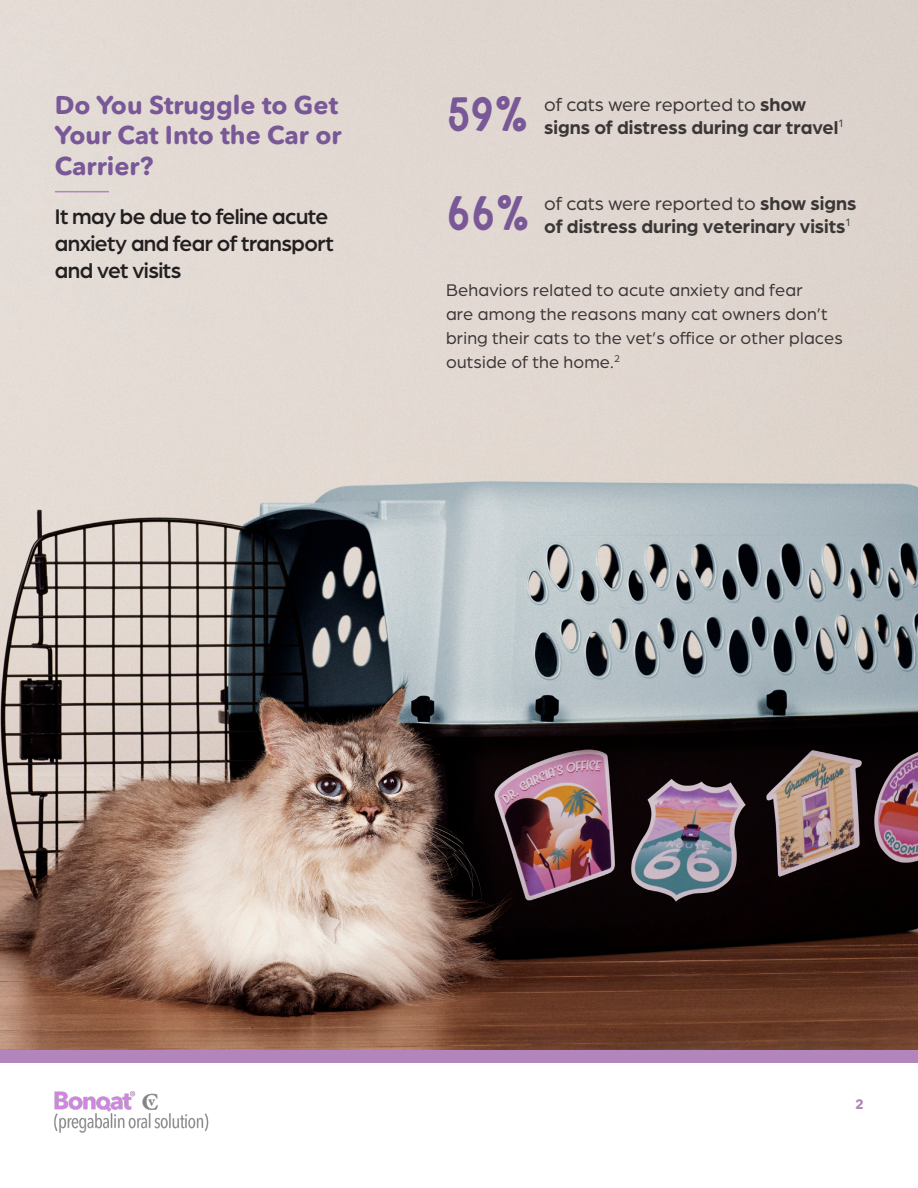
<style>
.page{position:relative;width:918px;height:1188px;background:#fff}
.page>*{position:absolute;margin:0;border:0;box-sizing:border-box;transform-origin:0 0}
.t1{font:47.1px "Jungle Giant Print";color:#795897}
.t2{font:700 25.5px/30.6px "Avenir Next Rounded Std";color:#795897}
.t3{font:500 22.5px/27px "Arboria";letter-spacing:-.025em;color:#231f20}
.t4{font:700 19.5px/22.5px "Arboria";color:#3b3736}
.t5{font:18px/24px "Arboria";letter-spacing:.01em;color:#3b3736}
.t6{font:700 13.5px "Avenir Next Rounded Std";color:#b286bc}
.s1{font-weight:400}
</style>
<div class="page">
<img style="left:54px;top:1091px;width:155px;height:42px">
<div style="left:0;top:1050px;width:918px;height:13px;background:#b286bc"></div>
<img style="left:0;top:0;width:918px;height:1050px">
<hr style="left:55px;top:191px;width:54px;height:1px;background:#b286bc">
<p class="t2" style="left:55px;top:89px;width:288px">Do You Struggle to Get<br>Your Cat Into the Car or<br>Carrier?</p>
<p class="t3" style="left:55px;top:202px;width:281px">It may be due to feline acute anxiety and fear of transport and vet visits</p>
<p class="t1" style="left:446px;top:85px;width:84px">59%</p>
<p class="t4" style="left:544px;top:92px;width:301px"><span class="s1">of cats were reported to</span> show signs of distress during car travel<sup>1</sup></p>
<p class="t1" style="left:446px;top:184px;width:85px">66%</p>
<p class="t4" style="left:544px;top:191px;width:314px"><span class="s1">of cats were reported to</span> show signs of distress during veterinary visits<sup>1</sup></p>
<p class="t5" style="left:446px;top:277px;width:398px">Behaviors related to acute anxiety and fear<br>are among the reasons many cat owners don’t bring their cats to the vet’s office or other places outside of the home.<sup>2</sup></p>
<p class="t6" style="left:855px;top:1096px;width:10px">2</p>
</div>
